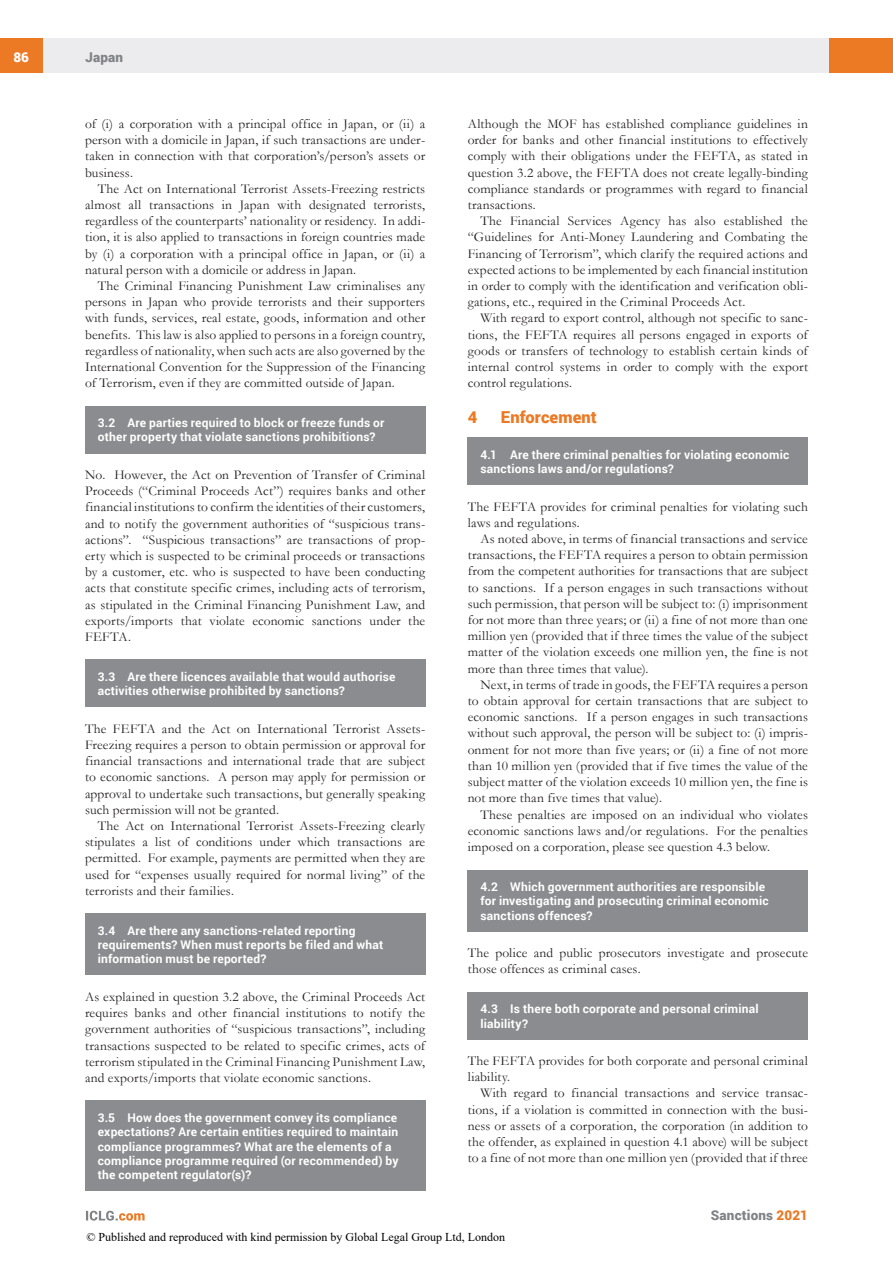
<style>
.page{position:relative;width:893px;height:1263px;background:#fff}
.page>*{position:absolute;margin:0;border:0;box-sizing:border-box;transform-origin:0 0}
.t1{font:900 16.5px "Roboto";letter-spacing:.005em;color:#ec7923}
.t2{font:13.5px/16.2px "Garamond";letter-spacing:.01em;color:#231f20;text-align:justify}
.t3{font:900 13.5px "Roboto";letter-spacing:.015em;color:#808285}
.t4{font:900 13.5px "Roboto";color:#fff}
.t5{font:700 12px/14.4px "Roboto";letter-spacing:.015em;color:#fff}
.t6{font:12px "Times New Roman";color:#000}
.s1{color:#ec7923}
</style>
<div class="page">
<div style="left:43px;top:38px;width:786px;height:34px;background:#ececee"></div>
<div style="left:0;top:38px;width:43px;height:34px;background:#ec7923"></div>
<div style="left:829px;top:38px;width:64px;height:34px;background:#ec7923"></div>
<svg style="left:86px;top:1211px;width:59px;height:9px"></svg>
<div style="left:468px;top:438px;width:340px;height:47px;background:#8a8c8f"></div>
<div style="left:468px;top:870px;width:340px;height:61px;background:#8a8c8f"></div>
<div style="left:468px;top:992px;width:340px;height:47px;background:#8a8c8f"></div>
<div style="left:85px;top:406px;width:340px;height:47px;background:#8a8c8f"></div>
<div style="left:85px;top:660px;width:340px;height:47px;background:#8a8c8f"></div>
<div style="left:85px;top:913px;width:340px;height:62px;background:#8a8c8f"></div>
<div style="left:85px;top:1101px;width:340px;height:90px;background:#8a8c8f"></div>
<p class="t4" style="left:13px;top:48px;width:17px">86</p>
<p class="t3" style="left:85px;top:48px;width:40px">Japan</p>
<p class="t2" style="left:85px;top:115px;width:342px">of (i) a corporation with a principal office in Japan, or (ii) a person with a domicile in Japan, if such transactions are under&shy;taken in connection with that corporation’s/person’s assets or business.</p>
<p class="t2" style="left:85px;top:180px;width:342px;text-indent:13px">The Act on International Terrorist Assets-Freezing restricts almost all transactions in Japan with designated terrorists, regardless of the counterparts’ nationality or residency. In addi&shy;tion, it is also applied to transactions in foreign countries made by (i) a corporation with a principal office in Japan, or (ii) a natural person with a domicile or address in Japan.</p>
<p class="t2" style="left:85px;top:277px;width:342px;text-indent:13px">The Criminal Financing Punishment Law criminalises any persons in Japan who provide terrorists and their supporters with funds, services, real estate, goods, information and other benefits. This law is also applied to persons in a foreign country, regardless of nationality, when such acts are also governed by the International Convention for the Suppression of the Financing of Terrorism, even if they are committed outside of Japan.</p>
<p class="t5" style="left:98px;top:415px;width:288px">3.2 Are parties required to block or freeze funds or other property that violate sanctions prohibitions?</p>
<p class="t2" style="left:85px;top:466px;width:342px">No. However, the Act on Prevention of Transfer of Criminal Proceeds (“Criminal Proceeds Act”) requires banks and other financial institutions to confirm the identities of their customers, and to notify the government authorities of “suspicious trans&shy;actions”. “Suspicious transactions” are transactions of prop&shy;erty which is suspected to be criminal proceeds or transactions by a customer, etc. who is suspected to have been conducting acts that constitute specific crimes, including acts of terrorism, as stipulated in the Criminal Financing Punishment Law, and exports/imports that violate economic sanctions under the FEFTA.</p>
<p class="t5" style="left:98px;top:669px;width:299px">3.3 Are there licences available that would authorise activities otherwise prohibited by sanctions?</p>
<p class="t2" style="left:85px;top:720px;width:342px">The FEFTA and the Act on International Terrorist Assets-Freezing requires a person to obtain permission or approval for financial transactions and international trade that are subject to economic sanctions. A person may apply for permission or approval to undertake such transactions, but generally speaking such permission will not be granted.</p>
<p class="t2" style="left:85px;top:817px;width:342px;text-indent:13px">The Act on International Terrorist Assets-Freezing clearly stipulates a list of conditions under which transactions are permitted. For example, payments are permitted when they are used for “expenses usually required for normal living” of the terrorists and their families.</p>
<p class="t5" style="left:98px;top:923px;width:287px">3.4 Are there any sanctions-related reporting requirements? When must reports be filed and what information must be reported?</p>
<p class="t2" style="left:85px;top:988px;width:342px">As explained in question 3.2 above, the Criminal Proceeds Act requires banks and other financial institutions to notify the government authorities of “suspicious transactions”, including transactions suspected to be related to specific crimes, acts of terrorism stipulated in the Criminal Financing Punishment Law, and exports/imports that violate economic sanctions.</p>
<p class="t5" style="left:98px;top:1110px;width:302px">3.5 How does the government convey its compliance expectations? Are certain entities required to maintain compliance programmes? What are the elements of a compliance programme required (or recommended) by the competent regulator(s)?</p>
<p class="t2" style="left:468px;top:115px;width:342px">Although the MOF has established compliance guidelines in order for banks and other financial institutions to effectively comply with their obligations under the FEFTA, as stated in question 3.2 above, the FEFTA does not create legally-binding compliance standards or programmes with regard to financial transactions.</p>
<p class="t2" style="left:468px;top:212px;width:342px;text-indent:13px">The Financial Services Agency has also established the “Guidelines for Anti-Money Laundering and Combating the Financing of Terrorism”, which clarify the required actions and expected actions to be implemented by each financial institution in order to comply with the identification and verification obli&shy;gations, etc., required in the Criminal Proceeds Act.</p>
<p class="t2" style="left:468px;top:310px;width:342px;text-indent:13px">With regard to export control, although not specific to sanc&shy;tions, the FEFTA requires all persons engaged in exports of goods or transfers of technology to establish certain kinds of internal control systems in order to comply with the export control regulations.</p>
<p class="t1" style="left:468px;top:406px;width:11px">4</p>
<p class="t1" style="left:501px;top:406px;width:98px">Enforcement</p>
<p class="t5" style="left:480px;top:447px;width:310px">4.1 Are there criminal penalties for violating economic sanctions laws and/or regulations?</p>
<p class="t2" style="left:468px;top:498px;width:342px">The FEFTA provides for criminal penalties for violating such laws and regulations.</p>
<p class="t2" style="left:468px;top:530px;width:342px;text-indent:13px">As noted above, in terms of financial transactions and service transactions, the FEFTA requires a person to obtain permission from the competent authorities for transactions that are subject to sanctions. If a person engages in such transactions without such permission, that person will be subject to: (i) imprisonment for not more than three years; or (ii) a fine of not more than one million yen (provided that if three times the value of the subject matter of the violation exceeds one million yen, the fine is not more than three times that value).</p>
<p class="t2" style="left:468px;top:676px;width:342px;text-indent:13px">Next, in terms of trade in goods, the FEFTA requires a person to obtain approval for certain transactions that are subject to economic sanctions. If a person engages in such transactions without such approval, the person will be subject to: (i) impris&shy;onment for not more than five years; or (ii) a fine of not more than 10 million yen (provided that if five times the value of the subject matter of the violation exceeds 10 million yen, the fine is not more than five times that value).</p>
<p class="t2" style="left:468px;top:806px;width:342px;text-indent:13px">These penalties are imposed on an individual who violates economic sanctions laws and/or regulations. For the penalties imposed on a corporation, please see question 4.3 below.</p>
<p class="t5" style="left:480px;top:879px;width:290px">4.2 Which government authorities are responsible for investigating and prosecuting criminal economic sanctions offences?</p>
<p class="t2" style="left:468px;top:944px;width:342px">The police and public prosecutors investigate and prosecute those offences as criminal cases.</p>
<p class="t5" style="left:480px;top:1001px;width:280px">4.3 Is there both corporate and personal criminal liability?</p>
<p class="t2" style="left:468px;top:1052px;width:342px">The FEFTA provides for both corporate and personal criminal liability.</p>
<p class="t2" style="left:468px;top:1085px;width:342px;text-indent:13px">With regard to financial transactions and service transac&shy;tions, if a violation is committed in connection with the busi&shy;ness or assets of a corporation, the corporation (in addition to the offender, as explained in question 4.1 above) will be subject to a fine of not more than one million yen (provided that if three</p>
<p class="t3" style="left:711px;top:1206px;width:99px">Sanctions <span class="s1">2021</span></p>
<p class="t6" style="left:86px;top:1229px;width:420px">© Published and reproduced with kind permission by Global Legal Group Ltd, London</p>
</div>
